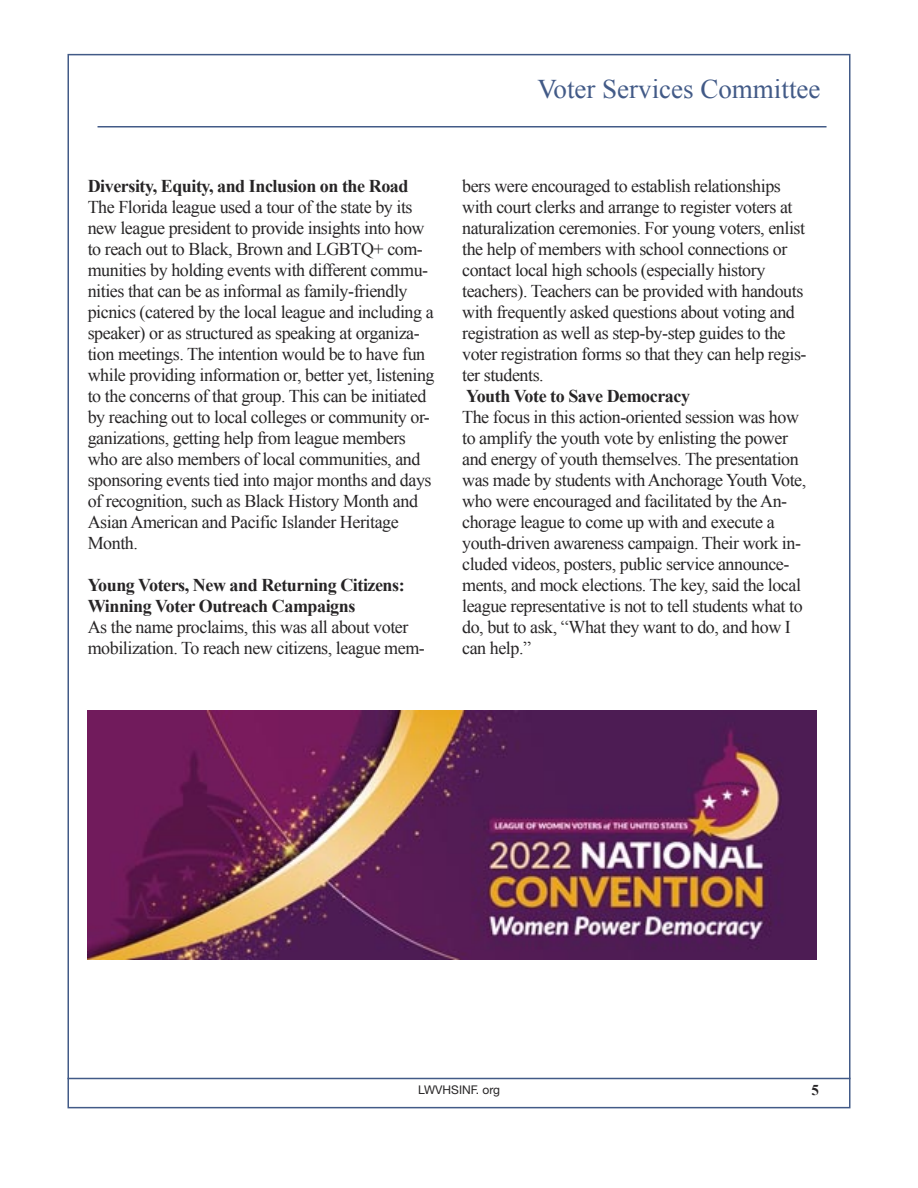
<style>
.page{position:relative;width:918px;height:1188px;background:#fff}
.page>*{position:absolute;margin:0;border:0;box-sizing:border-box;transform-origin:0 0}
.t1{font:27px "Times New Roman";color:#425a87}
.t2{font:18px/21px "Times New Roman";letter-spacing:-.025em;color:#272526}
.t3{font:700 18px/21px "Times New Roman";letter-spacing:-.025em;color:#272526}
.t4{font:700 15px "Times New Roman";color:#272526}
.t5{font:12px "Helvetica Neue LT Std";color:#272526}
</style>
<div class="page">
<hr style="left:68px;top:1078px;width:782px;height:1px;background:#425a87">
<hr style="left:98px;top:126px;width:729px;height:2px;background:#425a87">
<img style="left:88px;top:711px;width:729px;height:249px">
<p class="t1" style="left:537px;top:74px;width:284px">Voter Services Committee</p>
<p class="t3" style="left:88px;top:176px;width:322px">Diversity, Equity, and Inclusion on the Road</p>
<p class="t2" style="left:88px;top:197px;width:348px">The Florida league used a tour of the state by its new league president to provide insights into how to reach out to Black, Brown and LGBTQ+ com&shy;munities by holding events with different commu&shy;nities that can be as informal as family-friendly picnics (catered by the local league and including a speaker) or as structured as speaking at organiza&shy;tion meetings. The intention would be to have fun while providing information or, better yet, listening to the concerns of that group. This can be initiated by reaching out to local colleges or community or&shy;ganizations, getting help from league members who are also members of local communities, and sponsoring events tied into major months and days of recognition, such as Black History Month and Asian American and Pacific Islander Heritage Month.</p>
<p class="t3" style="left:88px;top:575px;width:319px">Young Voters, New and Returning Citizens:<br>Winning Voter Outreach Campaigns</p>
<p class="t2" style="left:88px;top:617px;width:339px">As the name proclaims, this was all about voter mobilization. To reach new citizens, league mem-</p>
<p class="t2" style="left:462px;top:176px;width:346px">bers were encouraged to establish relationships with court clerks and arrange to register voters at naturalization ceremonies. For young voters, enlist the help of members with school connections or contact local high schools (especially history teachers). Teachers can be provided with handouts with frequently asked questions about voting and registration as well as step-by-step guides to the voter registration forms so that they can help regis&shy;ter students.</p>
<p class="t3" style="left:466px;top:386px;width:225px">Youth Vote to Save Democracy</p>
<p class="t2" style="left:462px;top:407px;width:346px">The focus in this action-oriented session was how to amplify the youth vote by enlisting the power and energy of youth themselves. The presentation was made by students with Anchorage Youth Vote, who were encouraged and facilitated by the An&shy;chorage league to come up with and execute a youth-driven awareness campaign. Their work in&shy;cluded videos, posters, public service announce&shy;ments, and mock elections. The key, said the local league representative is not to tell students what to do, but to ask, “What they want to do, and how I can help.”</p>
<p class="t5" style="left:418px;top:1083px;width:83px">LWVHSINF. org</p>
<p class="t4" style="left:812px;top:1082px;width:9px">5</p>
</div>
